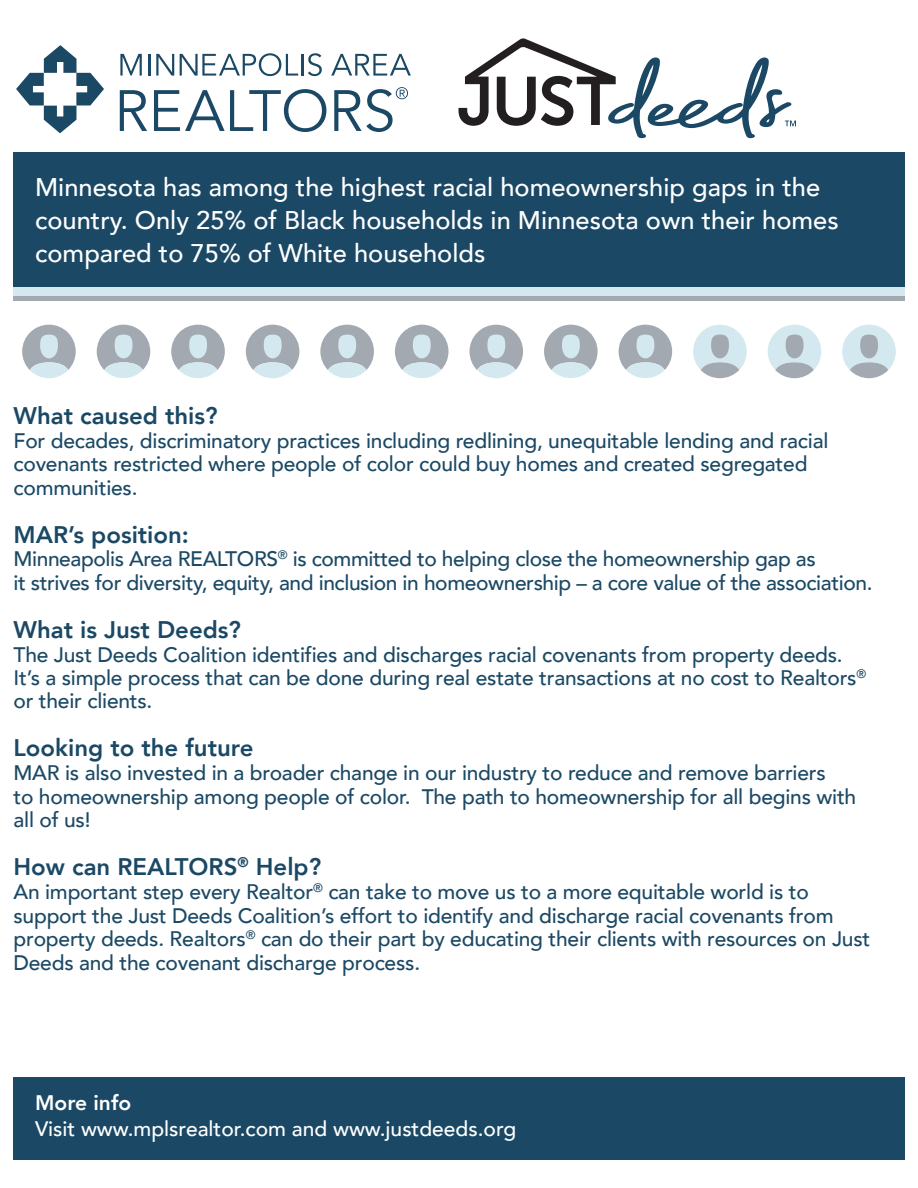
<style>
.page{position:relative;width:918px;height:1188px;background:#fff}
.page>*{position:absolute;margin:0;border:0;box-sizing:border-box;transform-origin:0 0}
.t1{font:500 25.5px/33px "Avenir";color:#fff}
.t2{font:800 24px "Avenir";color:#1b4965}
.t3{font:500 21px/23.5px "Avenir";letter-spacing:-.01em;color:#1b4965}
.t4{font:500 21px "Avenir";color:#fff}
.t5{font:800 21px "Avenir";color:#fff}
.s1{font-family:"Avenir LT Pro"}
</style>
<div class="page">
<svg style="left:459px;top:38px;width:337px;height:100px"></svg>
<div style="left:13px;top:153px;width:891px;height:134px;background:#1b4965"></div>
<div style="left:13px;top:1077px;width:891px;height:82px;background:#1b4965"></div>
<svg style="left:16px;top:45px;width:88px;height:88px"></svg>
<svg style="left:120px;top:54px;width:22px;height:22px"></svg>
<hr style="left:148px;top:54px;width:3px;height:22px;background:#1b4965">
<svg style="left:156px;top:54px;width:18px;height:22px"></svg>
<svg style="left:180px;top:53px;width:118px;height:23px"></svg>
<hr style="left:301px;top:54px;width:3px;height:22px;background:#1b4965">
<svg style="left:308px;top:53px;width:14px;height:23px"></svg>
<svg style="left:331px;top:54px;width:80px;height:22px"></svg>
<svg style="left:120px;top:90px;width:27px;height:41px"></svg>
<svg style="left:154px;top:89px;width:172px;height:43px"></svg>
<svg style="left:334px;top:87px;width:74px;height:45px"></svg>
<div style="left:30px;top:362px;width:38px;height:16px;background:#d4e8ef;border-radius:50%"></div>
<svg style="left:22px;top:325px;width:54px;height:45px"></svg>
<div style="left:104px;top:362px;width:39px;height:16px;background:#d4e8ef;border-radius:50%"></div>
<svg style="left:97px;top:325px;width:53px;height:45px"></svg>
<div style="left:179px;top:362px;width:38px;height:16px;background:#d4e8ef;border-radius:50%"></div>
<svg style="left:171px;top:325px;width:54px;height:45px"></svg>
<div style="left:253px;top:362px;width:39px;height:16px;background:#d4e8ef;border-radius:50%"></div>
<svg style="left:246px;top:325px;width:53px;height:45px"></svg>
<div style="left:328px;top:362px;width:38px;height:16px;background:#d4e8ef;border-radius:50%"></div>
<svg style="left:320px;top:325px;width:54px;height:45px"></svg>
<div style="left:403px;top:362px;width:38px;height:16px;background:#d4e8ef;border-radius:50%"></div>
<svg style="left:395px;top:325px;width:54px;height:45px"></svg>
<div style="left:477px;top:362px;width:39px;height:16px;background:#d4e8ef;border-radius:50%"></div>
<svg style="left:469px;top:325px;width:54px;height:45px"></svg>
<div style="left:552px;top:362px;width:38px;height:16px;background:#d4e8ef;border-radius:50%"></div>
<svg style="left:544px;top:325px;width:54px;height:45px"></svg>
<div style="left:626px;top:362px;width:39px;height:16px;background:#d4e8ef;border-radius:50%"></div>
<svg style="left:619px;top:325px;width:53px;height:45px"></svg>
<div style="left:701px;top:362px;width:38px;height:16px;background:#a3a9b0;border-radius:50%"></div>
<svg style="left:693px;top:325px;width:54px;height:45px"></svg>
<div style="left:775px;top:362px;width:39px;height:16px;background:#a3a9b0;border-radius:50%"></div>
<svg style="left:768px;top:325px;width:53px;height:45px"></svg>
<div style="left:850px;top:362px;width:38px;height:16px;background:#a3a9b0;border-radius:50%"></div>
<svg style="left:842px;top:325px;width:54px;height:45px"></svg>
<div style="left:13px;top:287px;width:891px;height:9px;background:#d4e8ef"></div>
<div style="left:13px;top:296px;width:891px;height:5px;background:#a3a9b0"></div>
<p class="t1" style="left:35px;top:169px;width:805px">Minnesota has among the highest racial homeownership gaps in the country. Only 25% of Black households in Minnesota own their homes compared to 75% of White households</p>
<p class="t2" style="left:14px;top:397px;width:206px">What caused this?</p>
<p class="t3" style="left:14px;top:428px;width:816px">For decades, discriminatory practices including redlining, unequitable lending and racial covenants restricted where people of color could buy homes and created segregated communities.</p>
<p class="t2" style="left:14px;top:516px;width:177px">MAR’s position:</p>
<p class="t3" style="left:14px;top:546px;width:861px">Minneapolis Area REALTORS<sup>®</sup> is committed to helping close the homeownership gap as<br>it strives for diversity, equity, and inclusion in homeownership – a core value of the association.</p>
<p class="t2" style="left:14px;top:611px;width:229px">What is Just Deeds?</p>
<p class="t3" style="left:13px;top:641px;width:854px">The Just Deeds Coalition identifi<span class="s1">es and discharges racial cov</span>enants from property deeds.<br>It’s a simple process that can be done during real estate transactions at no cost to Realtors<sup>® </sup>or their clients.</p>
<p class="t2" style="left:14px;top:729px;width:241px">Looking to the future</p>
<p class="t3" style="left:14px;top:760px;width:844px">MAR is also invested in a broader change in our industry to reduce and remove barriers<br>to homeownership among people of color. The path to homeownership for all begins with all of us!</p>
<p class="t2" style="left:14px;top:848px;width:309px">How can REALTORS<sup>®</sup> Help?</p>
<p class="t3" style="left:13px;top:879px;width:858px">An important step every Realtor<sup>®</sup> can take to move us to a more equitable world is to support the Just Deeds Coalition’s effort to identify and <span class="s1">discharge</span> racial covenants from property deeds. Realtors<sup>®</sup> can do their part by educating their clients with resources on Just Deeds and the covenant <span class="s1">discharge</span> process.</p>
<p class="t5" style="left:35px;top:1087px;width:98px">More info</p>
<p class="t4" style="left:35px;top:1110px;width:483px">Visit www.mplsrealtor.com and www.justdeeds.org</p>
</div>
